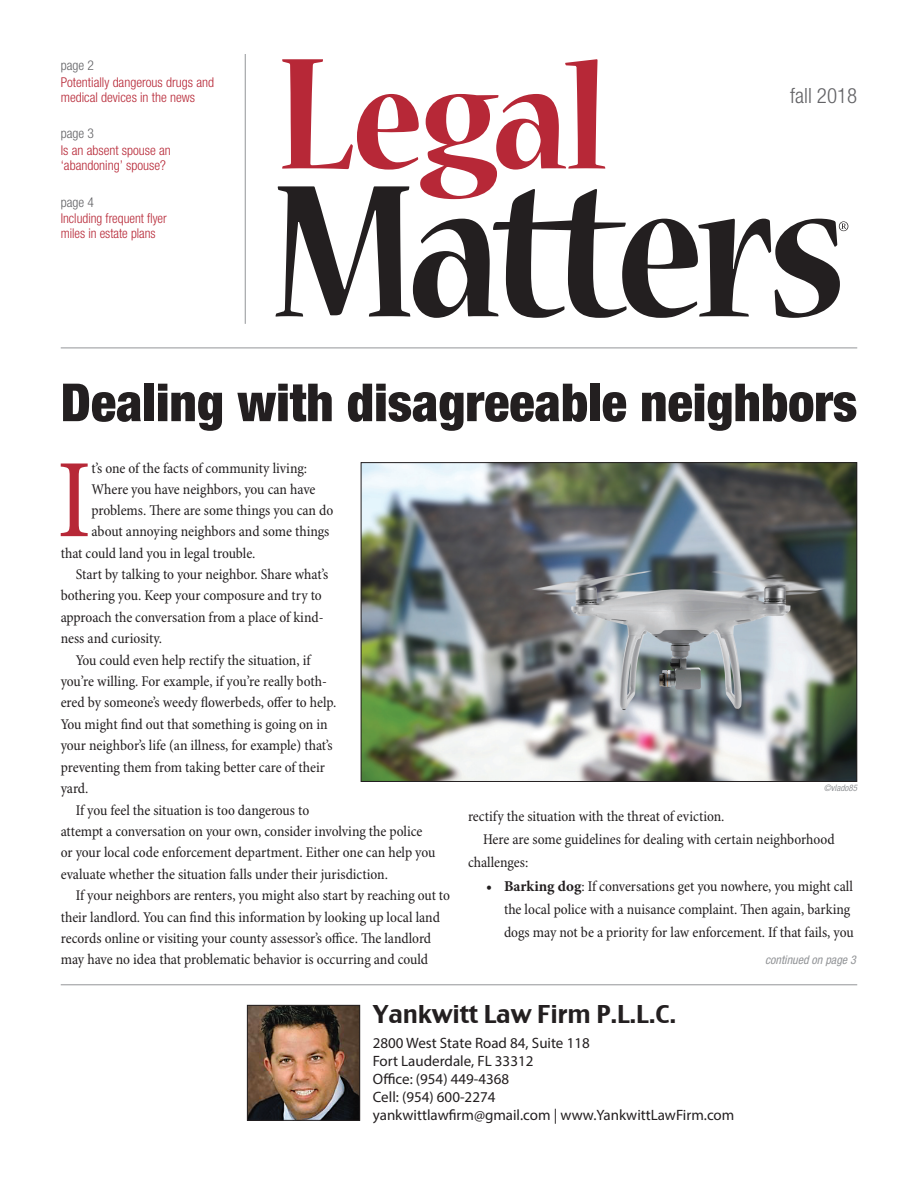
<style>
.page{position:relative;width:918px;height:1188px;background:#fff}
.page>*{position:absolute;margin:0;border:0;box-sizing:border-box;transform-origin:0 0}
.Body_text_with_DropC{font:condensed 113.1px "Minion Pro";color:#b72837}
.Story_Title_-_large{font:900 condensed 52.5px "Helvetica Neue LT Std";color:#231f20}
.t1{font:24px "Charcoal CY";letter-spacing:-.01em;color:#231f20}
.t2{font:300 condensed 21px "Helvetica Neue LT Std";color:#636366}
.Body_Text{font:condensed 15px/21.5px "Minion Pro";color:#231f20}
.Body_text_with_DropC-2{font:condensed 15px "Minion Pro";letter-spacing:-.005em;color:#231f20}
.t3{font:15px/18px "Myriad Pro";color:#231f20}
.TOC_-_title_BLUE{font:300 condensed 13.5px/15px "Helvetica Neue LT Std";color:#b72837}
.TOC_-_Page{font:300 condensed 13.5px "Helvetica Neue LT Std";color:#636366}
.TOC_-_title_BLUE-2{font:italic condensed 12px "Helvetica Neue LT Std";color:#939598}
.TOC_-_title_BLUE-3{font:italic condensed 9px "Helvetica Neue LT Std";color:#939598}
.s1{font-weight:700;font-stretch:normal}
</style>
<div class="page">
<svg style="left:276px;top:186px;width:572px;height:132px"></svg>
<svg style="left:282px;top:59px;width:323px;height:140px"></svg>
<hr style="left:245px;top:54px;width:1px;height:270px;background:#939598">
<hr style="left:61px;top:348px;width:796px;height:1px;background:#939598">
<hr style="left:61px;top:984px;width:796px;height:1px;background:#939598">
<img style="left:363px;top:464px;width:492px;height:316px">
<div style="left:361px;top:462px;width:496px;height:320px;border:1px solid #231f20"></div>
<img style="left:249px;top:1007px;width:109px;height:112px">
<div style="left:247px;top:1005px;width:113px;height:116px;border:1px solid #231f20"></div>
<p class="TOC_-_Page" style="left:61px;top:58px;width:35px">page 2</p>
<p class="TOC_-_title_BLUE" style="left:61px;top:74px;width:155px">Potentially dangerous drugs and medical devices in the news</p>
<p class="TOC_-_Page" style="left:61px;top:126px;width:35px">page 3</p>
<p class="TOC_-_title_BLUE" style="left:61px;top:143px;width:112px">Is an absent spouse an ‘abandoning’ spouse?</p>
<p class="TOC_-_Page" style="left:61px;top:194px;width:35px">page 4</p>
<p class="TOC_-_title_BLUE" style="left:61px;top:211px;width:108px">Including frequent flyer miles in estate plans</p>
<h3 class="t2" style="left:790px;top:84px;width:69px">fall 2018</h3>
<p class="Story_Title_-_large" style="left:61px;top:370px;width:798px">Dealing with disagreeable neighbors</p>
<p class="Body_text_with_DropC" style="left:57px;top:432px;width:36px">I</p>
<p class="Body_text_with_DropC-2" style="left:92px;top:459px;width:217px">t’s one of the facts of community living:</p>
<p class="Body_text_with_DropC-2" style="left:92px;top:480px;width:226px">Where you have neighbors, you can have</p>
<p class="Body_text_with_DropC-2" style="left:92px;top:501px;width:243px">problems. There are some things you can do</p>
<p class="Body_text_with_DropC-2" style="left:92px;top:522px;width:240px">about annoying neighbors and some things</p>
<p class="Body_text_with_DropC-2" style="left:61px;top:544px;width:196px">that could land you in legal trouble.</p>
<p class="Body_Text" style="left:61px;top:564px;width:269px;text-indent:15px">Start by talking to your neighbor. Share what’s bothering you. Keep your composure and try to approach the conversation from a place of kind&shy;ness and curiosity.</p>
<p class="Body_Text" style="left:61px;top:650px;width:277px;text-indent:15px">You could even help rectify the situation, if you’re willing. For example, if you’re really both&shy;ered by someone’s weedy flowerbeds, offer to help.<br>You might find out that something is going on in your neighbor’s life (an illness, for example) that’s preventing them from taking better care of their yard.</p>
<p class="Body_Text" style="left:61px;top:800px;width:376px;text-indent:15px">If you feel the situation is too dangerous to<br>attempt a conversation on your own, consider involving the police or your local code enforcement department. Either one can help you evaluate whether the situation falls under their jurisdiction.</p>
<p class="Body_Text" style="left:61px;top:885px;width:391px;text-indent:15px">If your neighbors are renters, you might also start by reaching out to their landlord. You can find this information by looking up local land records online or visiting your county assessor’s office. The landlord may have no idea that problematic behavior is occurring and could</p>
<p class="TOC_-_title_BLUE-3" style="left:824px;top:783px;width:35px">©vlado85</p>
<p class="Body_Text" style="left:468px;top:806px;width:258px">rectify the situation with the threat of eviction.</p>
<p class="Body_Text" style="left:468px;top:829px;width:368px;line-height:23.1px;text-indent:15px">Here are some guidelines for dealing with certain neighborhood challenges:</p>
<p class="Body_Text" style="left:504px;top:875px;width:351px;line-height:23.1px;text-indent:-18px"><span class="s1">• Barking dog</span>: If conversations get you nowhere, you might call the local police with a nuisance complaint. Then again, barking dogs may not be a priority for law enforcement. If that fails, you</p>
<p class="TOC_-_title_BLUE-2" style="left:765px;top:953px;width:92px">continued on page 3</p>
<p class="t1" style="left:373px;top:999px;width:305px">Yankwitt Law Firm P.L.L.C.</p>
<p class="t3" style="left:373px;top:1033px;width:363px">2800 West State Road 84, Suite 118<br>Fort Lauderdale, FL 33312<br>Office: (954) 449-4368<br>Cell: (954) 600-2274<br>yankwittlawfirm@gmail.com | www.YankwittLawFirm.com</p>
</div>
